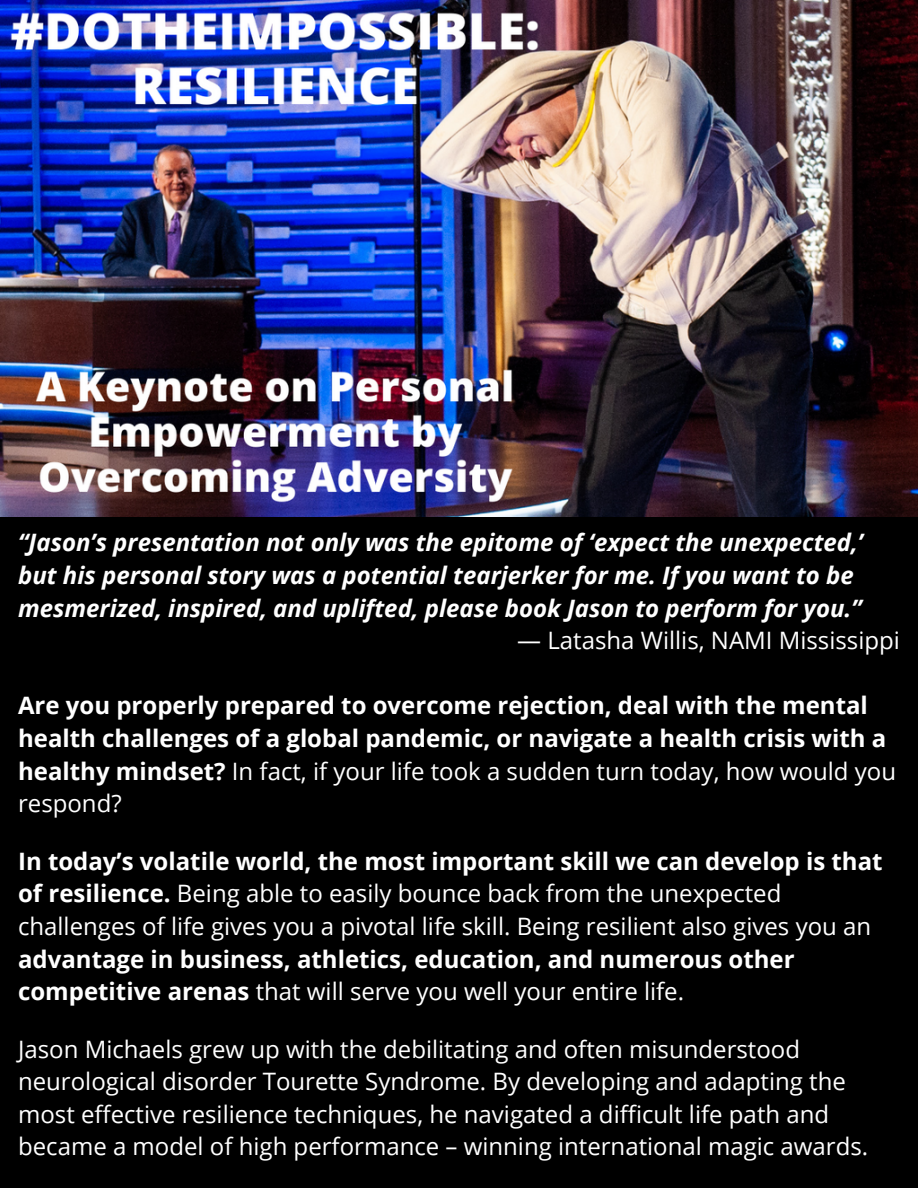
<style>
.page{position:relative;width:918px;height:1188px;background:#000}
.page>*{position:absolute;margin:0;border:0;box-sizing:border-box;transform-origin:0 0}
.t1{font:24px/32.7px "Open Sans";color:#fff}
.t2{font:700 24px/32.7px "Open Sans";color:#fff}
.t3{font:italic 700 24px/32.7px "Open Sans";color:#fff}
.s1{font-weight:400}
.s2{font-weight:700}
</style>
<div class="page">
<img style="left:0;top:0;width:918px;height:516px">
<p class="t3" style="left:18px;top:526px;width:846px">“Jason’s presentation not only was the epitome of ‘expect the unexpected,’ but his personal story was a potential tearjerker for me. If you want to be mesmerized, inspired, and uplifted, please book Jason to perform for you.”</p>
<p class="t1" style="left:517px;top:623px;width:384px">— Latasha Willis, NAMI Mississippi</p>
<p class="t2" style="left:18px;top:689px;width:880px">Are you properly prepared to overcome rejection, deal with the mental health challenges of a global pandemic, or navigate a health crisis with a healthy mindset? <span class="s1">In fact, if your life took a sudden turn today, how would you respond?</span></p>
<p class="t1" style="left:18px;top:844px;width:866px"><span class="s2">In today’s volatile world, the most important skill we can develop is that of resilience.</span> Being able to easily bounce back from the unexpected challenges of life gives you a pivotal life skill. Being resilient also gives you an</p>
<p class="t2" style="left:18px;top:942px;width:778px">advantage in business, athletics, education, and numerous other competitive arenas <span class="s1">that will serve you well your entire life.</span></p>
<p class="t1" style="left:18px;top:1032px;width:852px">Jason Michaels grew up with the debilitating and often misunderstood neurological disorder Tourette Syndrome. By developing and adapting the most effective resilience techniques, he navigated a difficult life path and became a model of high performance – winning international magic awards.</p>
</div>
